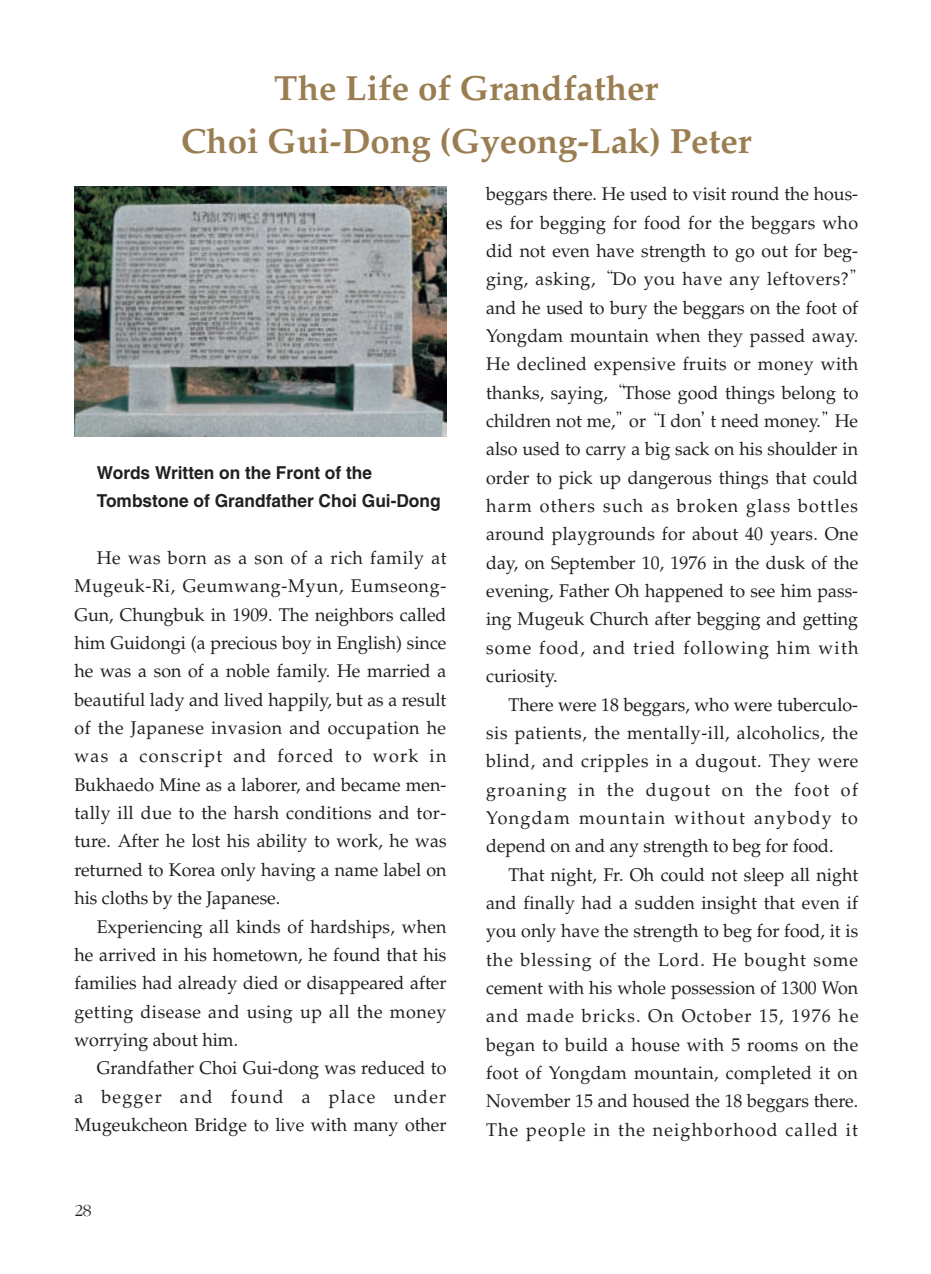
<style>
.page{position:relative;width:931px;height:1274px;background:#fff}
.page>*{position:absolute;margin:0;border:0;box-sizing:border-box;transform-origin:0 0}
.t1{font:700 35px/52.5px "Palatino";color:#9a7e52;text-align:center}
.t2{font:18.38px/28.3px "Palatino";color:#231f20;text-align:justify}
.t3{font:700 17.85px/28px "Helvetica";color:#231f20}
.t4{font:17.5px "Sand Tm";color:#231f20}
</style>
<div class="page">
<img style="left:607px;top:270px;width:5px;height:4px">
<img style="left:850px;top:270px;width:6px;height:4px">
<img style="left:619px;top:383px;width:6px;height:5px">
<img style="left:616px;top:411px;width:6px;height:5px">
<img style="left:654px;top:411px;width:6px;height:5px">
<img style="left:822px;top:411px;width:6px;height:5px">
<img style="left:74px;top:187px;width:372px;height:250px">
<h1 class="t1" style="left:181px;top:66px;width:572px">The Life of Grandfather<br>Choi Gui-Dong (Gyeong-Lak) Peter</h1>
<p class="t3" style="left:97px;top:461px;width:345px">Words Written on the Front of the<br>Tombstone of Grandfather Choi Gui-Dong</p>
<p class="t2" style="left:74px;top:546px;width:374px;text-indent:22px">He was born as a son of a rich family at Mugeuk-Ri, Geumwang-Myun, Eumseong-Gun, Chungbuk in 1909. The neighbors called him Guidongi (a precious boy in English) since he was a son of a noble family. He married a beautiful lady and lived happily, but as a result of the Japanese invasion and occupation he was a conscript and forced to work in Bukhaedo Mine as a laborer, and became men&shy;tally ill due to the harsh conditions and tor&shy;ture. After he lost his ability to work, he was returned to Korea only having a name label on his cloths by the Japanese.</p>
<p class="t2" style="left:74px;top:914px;width:374px;text-indent:22px">Experiencing all kinds of hardships, when he arrived in his hometown, he found that his families had already died or disappeared after getting disease and using up all the money worrying about him.</p>
<p class="t2" style="left:74px;top:1056px;width:374px;text-indent:22px">Grandfather Choi Gui-dong was reduced to a begger and found a place under Mugeukcheon Bridge to live with many other</p>
<p class="t4" style="left:74px;top:1203px;width:19px">28</p>
<p class="t2" style="left:486px;top:182px;width:374px;text-align:left">beggars there. He used to visit round the hous&shy;es for begging for food for the beggars who did not even have strength to go out for beg&shy;ging, asking, Do you have any leftovers? and he used to bury the beggars on the foot of Yongdam mountain when they passed away.<br>He declined expensive fruits or money with thanks, saying, Those good things belong to children not me, or I don t need money. He also used to carry a big sack on his shoulder in order to pick up dangerous things that could harm others such as broken glass bottles around playgrounds for about 40 years. One day, on September 10, 1976 in the dusk of the evening, Father Oh happened to see him pass&shy;ing Mugeuk Church after begging and getting some food, and tried following him with curiosity.</p>
<p class="t2" style="left:486px;top:692px;width:374px;text-indent:22px">There were 18 beggars, who were tuberculo&shy;sis patients, the mentally-ill, alcoholics, the blind, and cripples in a dugout. They were groaning in the dugout on the foot of Yongdam mountain without anybody to depend on and any strength to beg for food.</p>
<p class="t2" style="left:486px;top:862px;width:374px;text-indent:22px">That night, Fr. Oh could not sleep all night and finally had a sudden insight that even if you only have the strength to beg for food, it is the blessing of the Lord. He bought some cement with his whole possession of 1300 Won and made bricks. On October 15, 1976 he began to build a house with 5 rooms on the foot of Yongdam mountain, completed it on November 15 and housed the 18 beggars there.<br>The people in the neighborhood called it</p>
</div>
